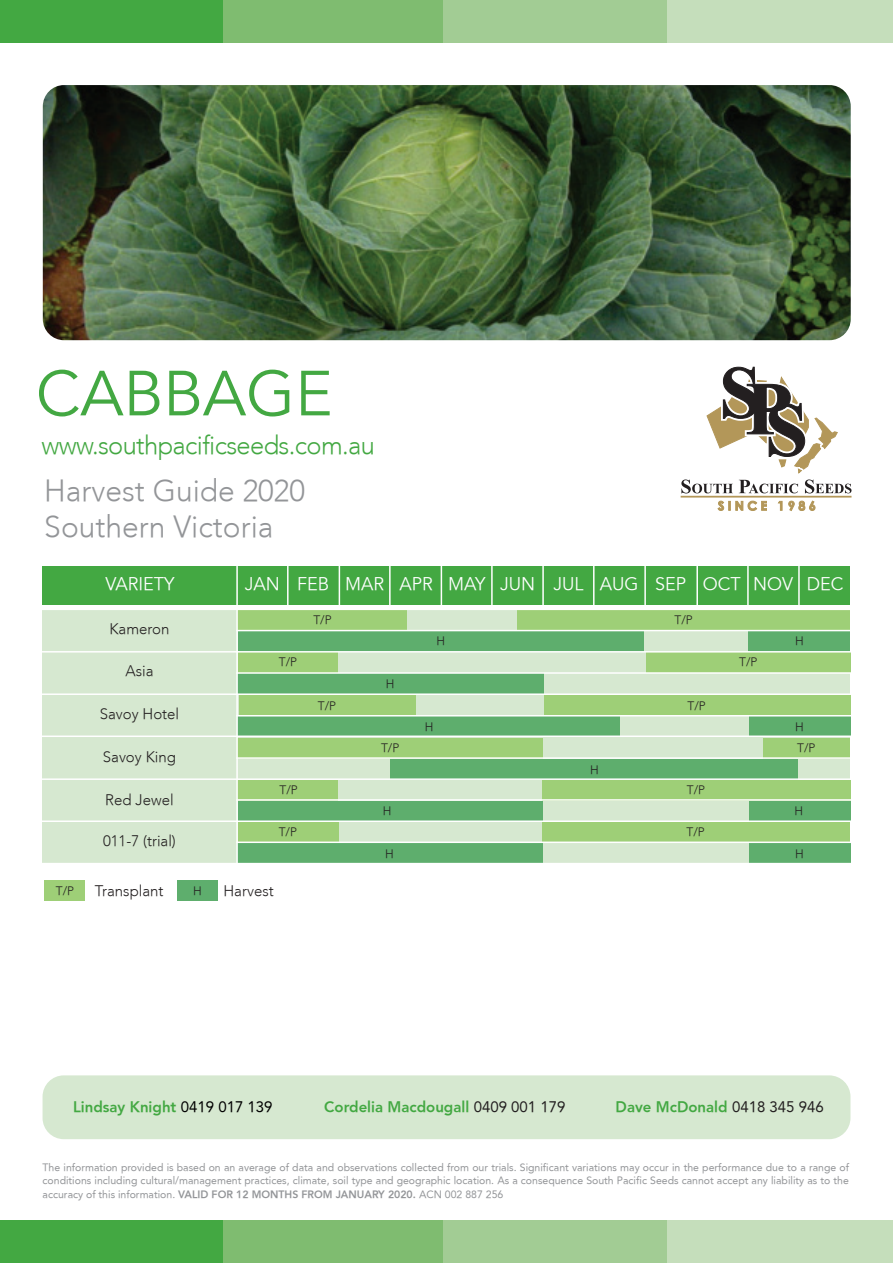
<style>
.page{position:relative;width:893px;height:1263px;background:#fff}
.page>*{position:absolute;margin:0;border:0;box-sizing:border-box;transform-origin:0 0}
.t1{font:300 63px "Avenir 45";color:#43a842}
.t2{font:300 30px/36px "Avenir";color:#939598}
.t3{font:300 25.5px "Avenir";letter-spacing:-.025em;color:#43a842}
.t4{font:300 18px "Avenir 45";color:#fff}
.t5{font:800 15px "Avenir";color:#43a842}
.t6{font:300 15px "Avenir";color:#231f20}
.t7{font:300 12px "Avenir";color:#231f20}
.t8{font:10.5px/13.5px "Avenir";color:#939598;text-align:justify}
.s1{font-weight:400;color:#000}
.s2{font-weight:400;color:#231f20}
.s3{font-weight:800}
</style>
<div class="page">
<div style="left:43px;top:1075px;width:807px;height:64px;background:#d6e8d0;border-radius:21px"></div>
<div style="left:43px;top:566px;width:807px;height:39px;background:#43a842"></div>
<div style="left:43px;top:609px;width:807px;height:254px;background:#d6e8d0"></div>
<div style="left:518px;top:609px;width:332px;height:21px;background:#9ecf77"></div>
<div style="left:237px;top:609px;width:169px;height:21px;background:#9ecf77"></div>
<div style="left:44px;top:880px;width:41px;height:20px;background:#9ecf77"></div>
<div style="left:177px;top:880px;width:40px;height:20px;background:#5eae6d"></div>
<div style="left:238px;top:652px;width:100px;height:21px;background:#9ecf77"></div>
<div style="left:646px;top:652px;width:204px;height:21px;background:#9ecf77"></div>
<div style="left:237px;top:738px;width:305px;height:20px;background:#9ecf77"></div>
<div style="left:763px;top:738px;width:87px;height:20px;background:#9ecf77"></div>
<div style="left:239px;top:695px;width:176px;height:21px;background:#9ecf77"></div>
<div style="left:544px;top:695px;width:306px;height:21px;background:#9ecf77"></div>
<div style="left:237px;top:780px;width:101px;height:21px;background:#9ecf77"></div>
<div style="left:542px;top:780px;width:308px;height:21px;background:#9ecf77"></div>
<div style="left:238px;top:821px;width:101px;height:21px;background:#9ecf77"></div>
<div style="left:542px;top:821px;width:308px;height:21px;background:#9ecf77"></div>
<div style="left:238px;top:631px;width:406px;height:21px;background:#5eae6d"></div>
<div style="left:749px;top:631px;width:101px;height:21px;background:#5eae6d"></div>
<div style="left:238px;top:673px;width:306px;height:21px;background:#5eae6d"></div>
<div style="left:391px;top:759px;width:407px;height:20px;background:#5eae6d"></div>
<div style="left:237px;top:717px;width:382px;height:20px;background:#5eae6d"></div>
<div style="left:749px;top:717px;width:101px;height:20px;background:#5eae6d"></div>
<div style="left:238px;top:801px;width:304px;height:20px;background:#5eae6d"></div>
<div style="left:749px;top:801px;width:101px;height:20px;background:#5eae6d"></div>
<div style="left:237px;top:844px;width:305px;height:20px;background:#5eae6d"></div>
<div style="left:749px;top:844px;width:101px;height:20px;background:#5eae6d"></div>
<hr style="left:798px;top:563px;width:2px;height:44px;background:#fff">
<hr style="left:287px;top:563px;width:2px;height:44px;background:#fff">
<hr style="left:339px;top:563px;width:1px;height:44px;background:#fff">
<hr style="left:593px;top:563px;width:1px;height:44px;background:#fff">
<hr style="left:644px;top:563px;width:2px;height:44px;background:#fff">
<hr style="left:696px;top:563px;width:2px;height:44px;background:#fff">
<hr style="left:747px;top:563px;width:2px;height:44px;background:#fff">
<hr style="left:389px;top:563px;width:2px;height:44px;background:#fff">
<hr style="left:542px;top:563px;width:2px;height:44px;background:#fff">
<hr style="left:441px;top:563px;width:1px;height:44px;background:#fff">
<hr style="left:491px;top:563px;width:2px;height:44px;background:#fff">
<hr style="left:40px;top:778px;width:822px;height:2px;background:#fff">
<hr style="left:236px;top:799px;width:626px;height:2px;background:#fff">
<hr style="left:236px;top:630px;width:626px;height:1px;background:#fff">
<hr style="left:39px;top:651px;width:823px;height:1px;background:#fff">
<hr style="left:39px;top:609px;width:823px;height:1px;background:#fff">
<hr style="left:236px;top:715px;width:626px;height:1px;background:#fff">
<hr style="left:236px;top:672px;width:626px;height:2px;background:#fff">
<hr style="left:39px;top:735px;width:823px;height:2px;background:#fff">
<hr style="left:39px;top:863px;width:823px;height:1px;background:#fff">
<hr style="left:236px;top:757px;width:626px;height:2px;background:#fff">
<hr style="left:39px;top:693px;width:823px;height:2px;background:#fff">
<div style="left:0;top:0;width:223px;height:43px;background:#43a842"></div>
<div style="left:223px;top:0;width:224px;height:43px;background:#7fbc70"></div>
<div style="left:444px;top:0;width:224px;height:43px;background:#a2cc94"></div>
<div style="left:668px;top:0;width:225px;height:43px;background:#c5debb"></div>
<div style="left:0;top:1220px;width:223px;height:43px;background:#43a842"></div>
<div style="left:223px;top:1220px;width:224px;height:43px;background:#7fbc70"></div>
<div style="left:444px;top:1220px;width:224px;height:43px;background:#a2cc94"></div>
<div style="left:668px;top:1220px;width:225px;height:43px;background:#c5debb"></div>
<hr style="left:681px;top:496px;width:170px;height:2px;background:#b39759">
<svg style="left:718px;top:501px;width:12px;height:10px"></svg>
<svg style="left:736px;top:501px;width:31px;height:10px"></svg>
<svg style="left:778px;top:501px;width:4px;height:9px"></svg>
<svg style="left:789px;top:501px;width:26px;height:10px"></svg>
<svg style="left:681px;top:366px;width:170px;height:127px"></svg>
<img style="left:43px;top:85px;width:808px;height:255px">
<hr style="left:39px;top:820px;width:823px;height:2px;background:#fff">
<hr style="left:236px;top:563px;width:2px;height:305px;background:#fff">
<hr style="left:236px;top:841px;width:626px;height:2px;background:#fff">
<h1 class="t1" style="left:36px;top:357px;width:298px">CABBAGE</h1>
<h3 class="t3" style="left:41px;top:430px;width:335px">www.southpacificseeds.com.au</h3>
<h2 class="t2" style="left:44px;top:472px;width:262px">Harvest Guide 2020<br>Southern Victoria</h2>
<h3 class="t4" style="left:106px;top:574px;width:71px">VARIETY</h3>
<h3 class="t6" style="left:109px;top:620px;width:62px">Kameron</h3>
<h3 class="t6" style="left:125px;top:662px;width:30px">Asia</h3>
<h3 class="t6" style="left:100px;top:705px;width:81px">Savoy Hotel</h3>
<h3 class="t6" style="left:103px;top:748px;width:75px">Savoy King</h3>
<h3 class="t6" style="left:105px;top:791px;width:70px">Red Jewel</h3>
<h3 class="t6" style="left:103px;top:832px;width:74px">011-7 (trial)</h3>
<h3 class="t4" style="left:245px;top:574px;width:600px">JAN FEB MAR APR MAY JUN JUL AUG SEP OCT NOV DEC</h3>
<p class="t7" style="left:313px;top:612px;width:20px">T/P</p>
<p class="t7" style="left:675px;top:612px;width:20px">T/P</p>
<p class="t7" style="left:436px;top:634px;width:10px">H</p>
<p class="t7" style="left:795px;top:634px;width:10px">H</p>
<p class="t7" style="left:279px;top:655px;width:20px">T/P</p>
<p class="t7" style="left:739px;top:655px;width:20px">T/P</p>
<p class="t7" style="left:386px;top:677px;width:10px">H</p>
<p class="t7" style="left:318px;top:699px;width:20px">T/P</p>
<p class="t7" style="left:687px;top:699px;width:20px">T/P</p>
<p class="t7" style="left:425px;top:720px;width:10px">H</p>
<p class="t7" style="left:795px;top:720px;width:10px">H</p>
<p class="t7" style="left:381px;top:740px;width:20px">T/P</p>
<p class="t7" style="left:797px;top:740px;width:20px">T/P</p>
<p class="t7" style="left:590px;top:762px;width:10px">H</p>
<p class="t7" style="left:279px;top:782px;width:20px">T/P</p>
<p class="t7" style="left:687px;top:782px;width:20px">T/P</p>
<p class="t7" style="left:383px;top:804px;width:10px">H</p>
<p class="t7" style="left:794px;top:804px;width:10px">H</p>
<p class="t7" style="left:279px;top:825px;width:20px">T/P</p>
<p class="t7" style="left:687px;top:825px;width:20px">T/P</p>
<p class="t7" style="left:385px;top:847px;width:10px">H</p>
<p class="t7" style="left:795px;top:847px;width:10px">H</p>
<h3 class="t6" style="left:95px;top:882px;width:70px">Transplant</h3>
<h3 class="t6" style="left:223px;top:882px;width:52px">Harvest</h3>
<p class="t7" style="left:56px;top:883px;width:20px">T/P</p>
<p class="t7" style="left:193px;top:883px;width:10px">H</p>
<h3 class="t5" style="left:73px;top:1098px;width:201px">Lindsay Knight <span class="s1">0419 017 139</span></h3>
<h3 class="t5" style="left:324px;top:1098px;width:243px">Cordelia Macdougall <span class="s2">0409 001 179</span></h3>
<h3 class="t5" style="left:616px;top:1098px;width:210px">Dave McDonald <span class="s2">0418 345 946</span></h3>
<p class="t8" style="left:43px;top:1160px;width:808px">The information provided is based on an average of data and observations collected from our trials. Significant variations may occur in the performance due to a range of conditions including cultural/management practices, climate, soil type and geographic location. As a consequence South Pacific Seeds cannot accept any liability as to the accuracy of this information. <span class="s3">VALID FOR 12 MONTHS FROM JANUARY 2020.</span> ACN 002 887 256</p>
</div>
